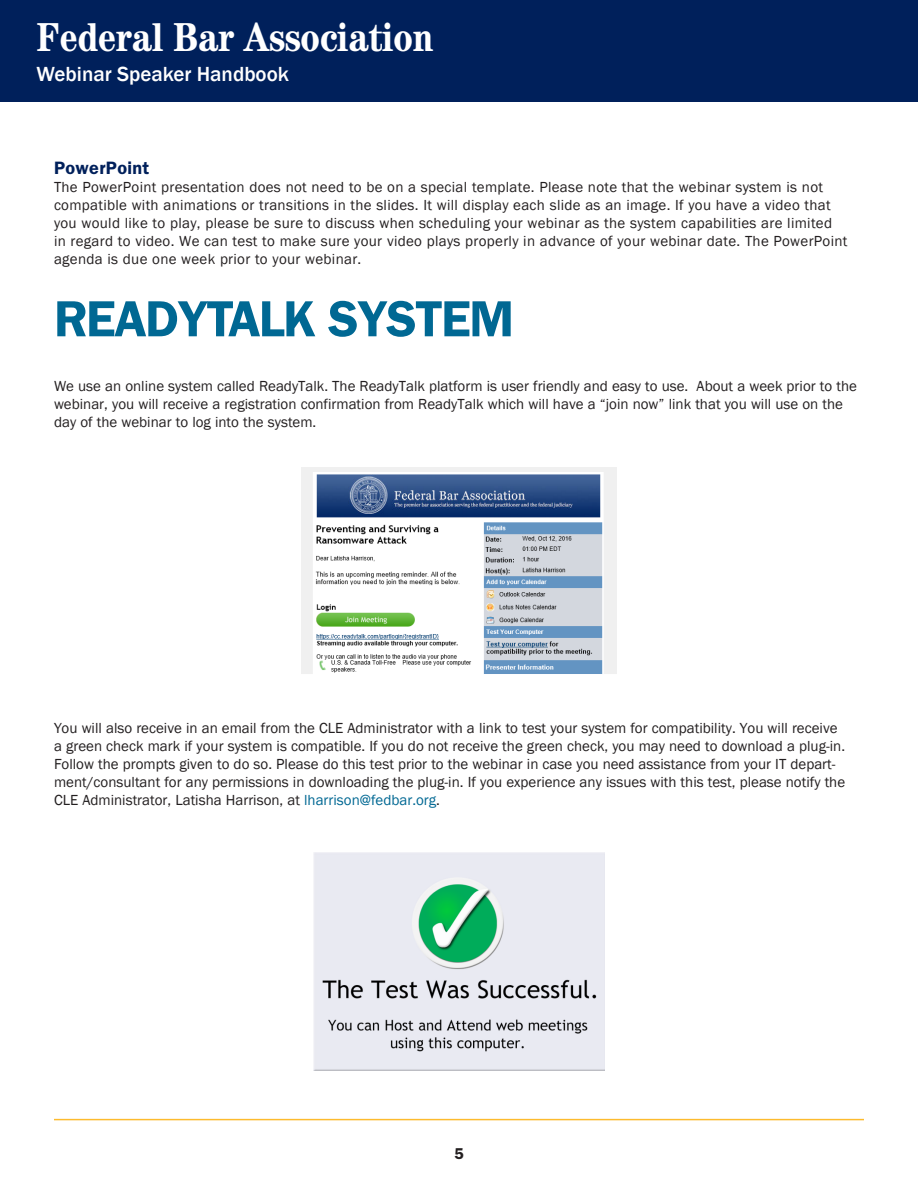
<style>
.page{position:relative;width:918px;height:1188px;background:#fff}
.page>*{position:absolute;margin:0;border:0;box-sizing:border-box;transform-origin:0 0}
.t1{font:600 51px "Franklin Gothic";letter-spacing:-.03em;color:#006893}
.t2{font:700 condensed 40.5px "Century";color:#fff}
.t3{font:500 21px "Franklin Gothic";color:#fff}
.t4{font:600 18px "Franklin Gothic";letter-spacing:.02em;color:#00205b}
.t5{font:600 15.75px "Franklin Gothic";color:#231f20}
.t6{font:15px/18px "Franklin Gothic";color:#231f20}
.t7{font:15px/18px "Franklin Gothic";letter-spacing:.02em;color:#231f20}
.s1{color:#006893}
</style>
<div class="page">
<div style="left:0;top:0;width:918px;height:101px;background:#00205b"></div>
<hr style="left:54px;top:1119px;width:810px;height:1px;background:#fdbb2e">
<img style="left:301px;top:467px;width:316px;height:207px">
<img style="left:314px;top:853px;width:290px;height:218px">
<h2 class="t2" style="left:37px;top:13px;width:398px">Federal Bar Association</h2>
<h3 class="t3" style="left:37px;top:61px;width:254px">Webinar Speaker Handbook</h3>
<p class="t4" style="left:54px;top:157px;width:97px">PowerPoint</p>
<p class="t7" style="left:54px;top:179px;width:795px">The PowerPoint presentation does not need to be on a special template. Please note that the webinar system is not compatible with animations or transitions in the slides. It will display each slide as an image. If you have a video that you would like to play, please be sure to discuss when scheduling your webinar as the system capabilities are limited in regard to video. We can test to make sure your video plays properly in advance of your webinar date. The PowerPoint agenda is due one week prior to your webinar.</p>
<p class="t1" style="left:54px;top:289px;width:462px">READYTALK SYSTEM</p>
<p class="t6" style="left:54px;top:377px;width:804px">We use an online system called ReadyTalk. The ReadyTalk platform is user friendly and easy to use. About a week prior to the webinar, you will receive a registration confirmation from ReadyTalk which will have a “join now” link that you will use on the day of the webinar to log into the system.</p>
<p class="t6" style="left:54px;top:719px;width:793px">You will also receive in an email from the CLE Administrator with a link to test your system for compatibility. You will receive a green check mark if your system is compatible. If you do not receive the green check, you may need to download a plug-in.<br>Follow the prompts given to do so. Please do this test prior to the webinar in case you need assistance from your IT depart&shy;ment/consultant for any permissions in downloading the plug-in. If you experience any issues with this test, please notify the CLE Administrator, Latisha Harrison, at <span class="s1">lharrison@fedbar.org</span>.</p>
<p class="t5" style="left:454px;top:1145px;width:11px">5</p>
</div>
